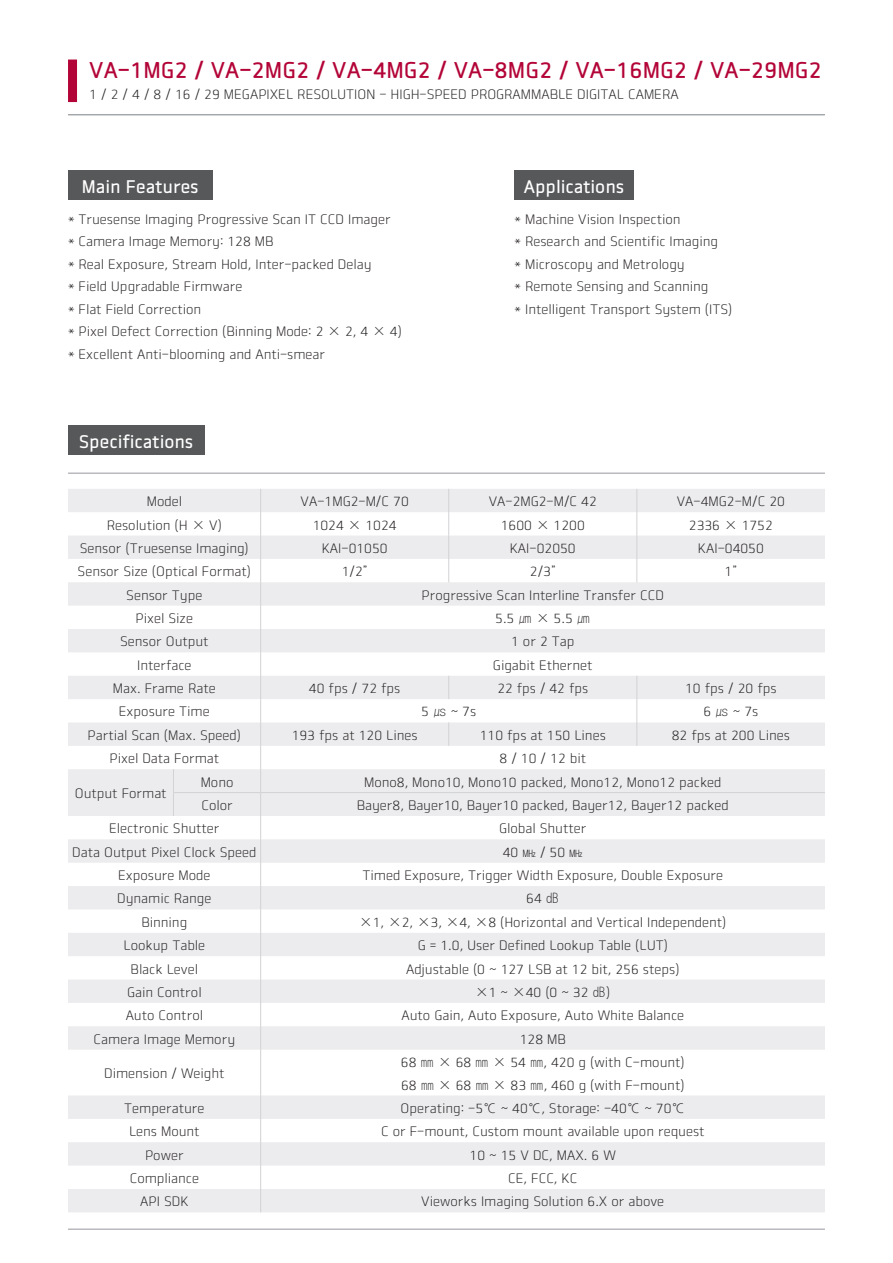
<style>
.page{position:relative;width:893px;height:1263px;background:#fff}
.page>*{position:absolute;margin:0;border:0;box-sizing:border-box;transform-origin:0 0}
.t1{font:22.5px "Vieworks B";color:#b30437}
.t2{font:18px "Vieworks B";color:#fff}
.Table_Body{font:13.5px "Vieworks L";color:#231f20}
.Feature_Description{font:13.5px "Vieworks L";color:#231f20}
.TB_Multi-Line{font:13.5px "Vieworks L";color:#231f20}
</style>
<div class="page">
<div style="left:68px;top:60px;width:9px;height:42px;background:#b30437"></div>
<hr style="left:68px;top:115px;width:757px;height:1px;background:#797f84">
<div style="left:68px;top:170px;width:145px;height:30px;background:#57585a"></div>
<div style="left:514px;top:170px;width:120px;height:30px;background:#57585a"></div>
<div style="left:68px;top:425px;width:136px;height:30px;background:#57585a"></div>
<svg style="left:68px;top:489px;width:757px;height:723px;fill:#ededef"></svg>
<svg style="left:448px;top:489px;width:1px;height:93px"></svg>
<svg style="left:448px;top:722px;width:1px;height:24px"></svg>
<svg style="left:173px;top:769px;width:1px;height:47px"></svg>
<hr style="left:260px;top:1050px;width:1px;height:45px;background:#d1d2d4">
<svg style="left:448px;top:676px;width:1px;height:23px"></svg>
<svg style="left:636px;top:489px;width:1px;height:93px"></svg>
<svg style="left:636px;top:676px;width:1px;height:70px"></svg>
<svg style="left:260px;top:1095px;width:1px;height:117px"></svg>
<hr style="left:174px;top:792px;width:87px;height:1px;background:#d1d2d4">
<hr style="left:261px;top:792px;width:188px;height:1px;background:#d1d2d4">
<svg style="left:260px;top:489px;width:1px;height:561px"></svg>
<hr style="left:449px;top:792px;width:188px;height:1px;background:#d1d2d4">
<hr style="left:637px;top:792px;width:188px;height:1px;background:#d1d2d4">
<hr style="left:68px;top:473px;width:757px;height:1px;background:#a8a9ad">
<hr style="left:68px;top:1228px;width:757px;height:2px;background:#a8a9ad">
<h1 class="t1" style="left:89px;top:57px;width:734px">VA-1MG2 / VA-2MG2 / VA-4MG2 / VA-8MG2 / VA-16MG2 / VA-29MG2</h1>
<p class="Table_Body" style="left:89px;top:87px;width:591px">1 / 2 / 4 / 8 / 16 / 29 MEGAPIXEL RESOLUTION - HIGH-SPEED PROGRAMMABLE DIGITAL CAMERA</p>
<h2 class="t2" style="left:82px;top:176px;width:118px">Main Features</h2>
<h2 class="t2" style="left:524px;top:176px;width:102px">Applications</h2>
<p class="Feature_Description" style="left:68px;top:212px;width:324px">* Truesense Imaging Progressive Scan IT CCD Imager</p>
<p class="Feature_Description" style="left:68px;top:234px;width:207px">* Camera Image Memory: 128 MB</p>
<p class="Feature_Description" style="left:68px;top:257px;width:305px">* Real Exposure, Stream Hold, Inter-packed Delay</p>
<p class="Feature_Description" style="left:68px;top:279px;width:176px">* Field Upgradable Firmware</p>
<p class="Feature_Description" style="left:68px;top:302px;width:135px">* Flat Field Correction</p>
<p class="Feature_Description" style="left:68px;top:324px;width:335px">* Pixel Defect Correction (Binning Mode: 2 × 2, 4 × 4)</p>
<p class="Feature_Description" style="left:68px;top:347px;width:259px">* Excellent Anti-blooming and Anti-smear</p>
<h2 class="t2" style="left:79px;top:431px;width:116px">Specifications</h2>
<p class="Feature_Description" style="left:514px;top:212px;width:167px">* Machine Vision Inspection</p>
<p class="Feature_Description" style="left:514px;top:234px;width:205px">* Research and Scientific Imaging</p>
<p class="Feature_Description" style="left:514px;top:257px;width:172px">* Microscopy and Metrology</p>
<p class="Feature_Description" style="left:514px;top:279px;width:195px">* Remote Sensing and Scanning</p>
<p class="Feature_Description" style="left:514px;top:302px;width:219px">* Intelligent Transport System (ITS)</p>
<p class="Table_Body" style="left:147px;top:494px;width:37px">Model</p>
<p class="Table_Body" style="left:301px;top:494px;width:110px">VA-1MG2-M/C 70</p>
<p class="Table_Body" style="left:489px;top:494px;width:110px">VA-2MG2-M/C 42</p>
<p class="Table_Body" style="left:677px;top:494px;width:110px">VA-4MG2-M/C 20</p>
<p class="Table_Body" style="left:107px;top:517px;width:117px">Resolution (H × V)</p>
<p class="Table_Body" style="left:313px;top:517px;width:86px">1024 × 1024</p>
<p class="Table_Body" style="left:501px;top:517px;width:86px">1600 × 1200</p>
<p class="Table_Body" style="left:689px;top:517px;width:86px">2336 × 1752</p>
<p class="Table_Body" style="left:80px;top:540px;width:171px">Sensor (Truesense Imaging)</p>
<p class="Table_Body" style="left:322px;top:540px;width:67px">KAI-01050</p>
<p class="Table_Body" style="left:510px;top:540px;width:67px">KAI-02050</p>
<p class="Table_Body" style="left:698px;top:540px;width:67px">KAI-04050</p>
<p class="TB_Multi-Line" style="left:78px;top:564px;width:175px">Sensor Size (Optical Format)</p>
<p class="TB_Multi-Line" style="left:342px;top:564px;width:27px">1/2”</p>
<p class="TB_Multi-Line" style="left:530px;top:564px;width:27px">2/3”</p>
<p class="TB_Multi-Line" style="left:725px;top:564px;width:14px">1”</p>
<p class="Table_Body" style="left:126px;top:587px;width:78px">Sensor Type</p>
<p class="Table_Body" style="left:422px;top:587px;width:244px">Progressive Scan Interline Transfer CCD</p>
<p class="Table_Body" style="left:136px;top:610px;width:59px">Pixel Size</p>
<p class="Table_Body" style="left:495px;top:610px;width:97px">5.5 ㎛ × 5.5 ㎛</p>
<p class="Table_Body" style="left:120px;top:634px;width:90px">Sensor Output</p>
<p class="Table_Body" style="left:511px;top:634px;width:65px">1 or 2 Tap</p>
<p class="Table_Body" style="left:137px;top:657px;width:56px">Interface</p>
<p class="Table_Body" style="left:493px;top:657px;width:101px">Gigabit Ethernet</p>
<p class="Table_Body" style="left:113px;top:681px;width:104px">Max. Frame Rate</p>
<p class="Table_Body" style="left:309px;top:681px;width:93px">40 fps / 72 fps</p>
<p class="Table_Body" style="left:497px;top:681px;width:92px">22 fps / 42 fps</p>
<p class="Table_Body" style="left:685px;top:681px;width:93px">10 fps / 20 fps</p>
<p class="Table_Body" style="left:119px;top:704px;width:92px">Exposure Time</p>
<p class="TB_Multi-Line" style="left:421px;top:704px;width:56px">5 ㎲ ~ 7s</p>
<p class="TB_Multi-Line" style="left:703px;top:704px;width:56px">6 ㎲ ~ 7s</p>
<p class="Table_Body" style="left:88px;top:727px;width:155px">Partial Scan (Max. Speed)</p>
<p class="Table_Body" style="left:292px;top:727px;width:128px">193 fps at 120 Lines</p>
<p class="Table_Body" style="left:480px;top:727px;width:128px">110 fps at 150 Lines</p>
<p class="Table_Body" style="left:672px;top:727px;width:120px">82 fps at 200 Lines</p>
<p class="Table_Body" style="left:110px;top:751px;width:111px">Pixel Data Format</p>
<p class="Table_Body" style="left:499px;top:751px;width:88px">8 / 10 / 12 bit</p>
<p class="Table_Body" style="left:75px;top:786px;width:93px">Output Format</p>
<p class="Table_Body" style="left:201px;top:774px;width:34px">Mono</p>
<p class="Table_Body" style="left:364px;top:774px;width:359px">Mono8, Mono10, Mono10 packed, Mono12, Mono12 packed</p>
<p class="Table_Body" style="left:201px;top:797px;width:33px">Color</p>
<p class="Table_Body" style="left:357px;top:797px;width:373px">Bayer8, Bayer10, Bayer10 packed, Bayer12, Bayer12 packed</p>
<p class="Table_Body" style="left:109px;top:821px;width:112px">Electronic Shutter</p>
<p class="Table_Body" style="left:499px;top:821px;width:89px">Global Shutter</p>
<p class="Table_Body" style="left:72px;top:844px;width:186px">Data Output Pixel Clock Speed</p>
<p class="Table_Body" style="left:503px;top:844px;width:81px">40 ㎒ / 50 ㎒</p>
<p class="TB_Multi-Line" style="left:118px;top:868px;width:94px">Exposure Mode</p>
<p class="TB_Multi-Line" style="left:363px;top:868px;width:362px">Timed Exposure, Trigger Width Exposure, Double Exposure</p>
<p class="Table_Body" style="left:117px;top:891px;width:96px">Dynamic Range</p>
<p class="Table_Body" style="left:526px;top:891px;width:35px">64 ㏈</p>
<p class="Table_Body" style="left:142px;top:914px;width:47px">Binning</p>
<p class="Table_Body" style="left:359px;top:914px;width:369px">×1, ×2, ×3, ×4, ×8 (Horizontal and Vertical Independent)</p>
<p class="Table_Body" style="left:124px;top:938px;width:83px">Lookup Table</p>
<p class="Table_Body" style="left:418px;top:938px;width:252px">G = 1.0, User Defined Lookup Table (LUT)</p>
<p class="Table_Body" style="left:131px;top:961px;width:69px">Black Level</p>
<p class="Table_Body" style="left:406px;top:961px;width:275px">Adjustable (0 ~ 127 LSB at 12 bit, 256 steps)</p>
<p class="Table_Body" style="left:127px;top:984px;width:76px">Gain Control</p>
<p class="Table_Body" style="left:475px;top:984px;width:137px">×1 ~ ×40 (0 ~ 32 ㏈)</p>
<p class="Table_Body" style="left:126px;top:1008px;width:79px">Auto Control</p>
<p class="Table_Body" style="left:401px;top:1008px;width:284px">Auto Gain, Auto Exposure, Auto White Balance</p>
<p class="Table_Body" style="left:94px;top:1031px;width:143px">Camera Image Memory</p>
<p class="Table_Body" style="left:520px;top:1031px;width:48px">128 MB</p>
<p class="Table_Body" style="left:104px;top:1066px;width:122px">Dimension / Weight</p>
<p class="Table_Body" style="left:401px;top:1054px;width:285px">68 ㎜ × 68 ㎜ × 54 ㎜, 420 g (with C-mount)</p>
<p class="Table_Body" style="left:401px;top:1077px;width:285px">68 ㎜ × 68 ㎜ × 83 ㎜, 460 g (with F-mount)</p>
<p class="Table_Body" style="left:124px;top:1100px;width:82px">Temperature</p>
<p class="Table_Body" style="left:401px;top:1100px;width:286px">Operating: -5℃ ~ 40℃, Storage: -40℃ ~ 70℃</p>
<p class="Table_Body" style="left:129px;top:1124px;width:72px">Lens Mount</p>
<p class="Table_Body" style="left:381px;top:1124px;width:325px">C or F-mount, Custom mount available upon request</p>
<p class="Table_Body" style="left:145px;top:1147px;width:40px">Power</p>
<p class="Table_Body" style="left:470px;top:1147px;width:148px">10 ~ 15 V DC, MAX. 6 W</p>
<p class="Table_Body" style="left:130px;top:1170px;width:71px">Compliance</p>
<p class="Table_Body" style="left:508px;top:1170px;width:71px">CE, FCC, KC</p>
<p class="Table_Body" style="left:140px;top:1194px;width:50px">API SDK</p>
<p class="Table_Body" style="left:421px;top:1194px;width:244px">Vieworks Imaging Solution 6.X or above</p>
</div>
